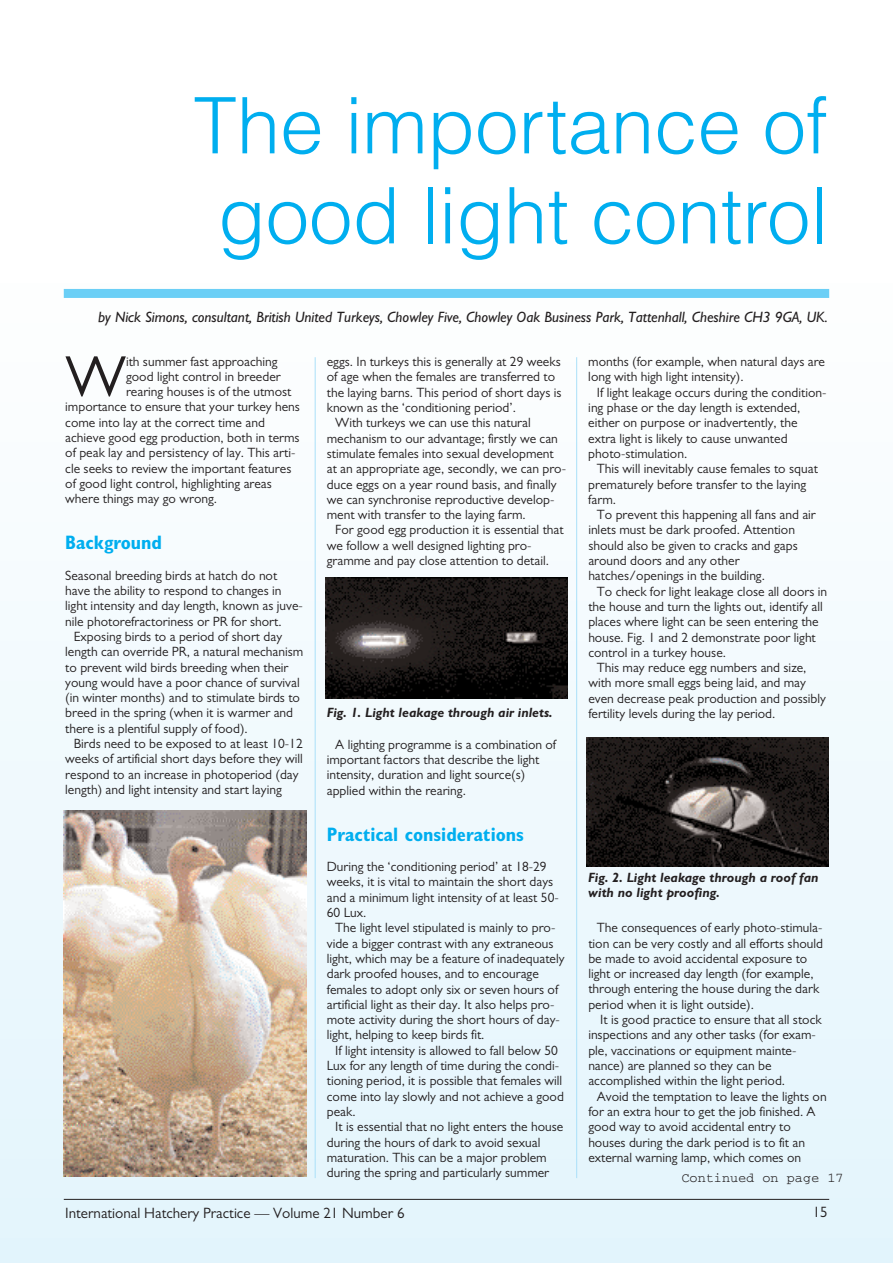
<style>
.page{position:relative;width:893px;height:1263px;background:#fff}
.page>*{position:absolute;margin:0;border:0;box-sizing:border-box;transform-origin:0 0}
.t1{font:300 78px/90px "Helvetica";color:#00aeef;text-align:center}
.t2{font:58.35px "Gill Sans";color:#231f20}
.t3{font:700 condensed 19.5px "Gill Sans";color:#00aeef}
.t4{font:italic 15px "Gill Sans";color:#231f20}
.t5{font:15px "Gill Sans";color:#231f20}
.t6{font:13.5px/15.3px "Gill Sans";color:#231f20}
.t7{font:italic 700 13.5px/15px "Gill Sans";color:#231f20}
.t8{font:13.5px "Courier";color:#231f20}
</style>
<div class="page">
<div style="left:0;top:268px;width:893px;height:995px;background:linear-gradient(to bottom,#fefefe,#e2f3fb)"></div>
<hr style="left:64px;top:1199px;width:765px;height:1px;background:#231f20">
<div style="left:64px;top:289px;width:765px;height:9px;background:#6bcff6"></div>
<hr style="left:315px;top:357px;width:1px;height:821px;background:#aae0f9">
<hr style="left:576px;top:357px;width:1px;height:821px;background:#aae0f9">
<img style="left:587px;top:738px;width:242px;height:128px">
<img style="left:325px;top:577px;width:243px;height:121px">
<img style="left:64px;top:811px;width:242px;height:366px">
<h1 class="t1" style="left:193px;top:81px;width:636px">The importance of good light control</h1>
<p class="t4" style="left:98px;top:312px;width:731px">by Nick Simons, consultant, British United Turkeys, Chowley Five, Chowley Oak Business Park, Tattenhall, Cheshire CH3 9GA, UK.</p>
<h2 class="t2" style="left:65px;top:356px;width:62px">W</h2>
<p class="t6" style="left:126px;top:355px;width:153px">ith summer fast approaching</p>
<p class="t6" style="left:126px;top:370px;width:156px">good light control in breeder</p>
<p class="t6" style="left:126px;top:385px;width:167px">rearing houses is of the utmost</p>
<p class="t6" style="left:65px;top:401px;width:236px">importance to ensure that your turkey hens</p>
<p class="t6" style="left:65px;top:416px;width:201px">come into lay at the correct time and</p>
<p class="t6" style="left:65px;top:431px;width:236px">achieve good egg production, both in terms</p>
<p class="t6" style="left:65px;top:447px;width:232px">of peak lay and persistency of lay. This arti-</p>
<p class="t6" style="left:65px;top:462px;width:228px">cle seeks to review the important features</p>
<p class="t6" style="left:65px;top:477px;width:208px">of good light control, highlighting areas</p>
<p class="t6" style="left:65px;top:492px;width:153px">where things may go wrong.</p>
<h3 class="t3" style="left:65px;top:535px;width:98px">Background</h3>
<p class="t6" style="left:65px;top:569px;width:214px">Seasonal breeding birds at hatch do not</p>
<p class="t6" style="left:65px;top:584px;width:218px">have the ability to respond to changes in</p>
<p class="t6" style="left:65px;top:600px;width:239px">light intensity and day length, known as juve-</p>
<p class="t6" style="left:65px;top:615px;width:218px">nile photorefractoriness or PR for short.</p>
<p class="t6" style="left:74px;top:630px;width:210px">Exposing birds to a period of short day</p>
<p class="t6" style="left:65px;top:645px;width:239px">length can override PR, a natural mechanism</p>
<p class="t6" style="left:65px;top:661px;width:225px">to prevent wild birds breeding when their</p>
<p class="t6" style="left:65px;top:676px;width:236px">young would have a poor chance of survival</p>
<p class="t6" style="left:65px;top:691px;width:236px">(in winter months) and to stimulate birds to</p>
<p class="t6" style="left:65px;top:707px;width:229px">breed in the spring (when it is warmer and</p>
<p class="t6" style="left:65px;top:722px;width:184px">there is a plentiful supply of food).</p>
<p class="t6" style="left:74px;top:737px;width:230px">Birds need to be exposed to at least 10-12</p>
<p class="t6" style="left:65px;top:753px;width:239px">weeks of artificial short days before they will</p>
<p class="t6" style="left:65px;top:768px;width:235px">respond to an increase in photoperiod (day</p>
<p class="t6" style="left:65px;top:783px;width:218px">length) and light intensity and start laying</p>
<p class="t6" style="left:327px;top:355px;width:235px">eggs. In turkeys this is generally at 29 weeks</p>
<p class="t6" style="left:327px;top:371px;width:230px">of age when the females are transferred to</p>
<p class="t6" style="left:327px;top:386px;width:236px">the laying barns. This period of short days is</p>
<p class="t6" style="left:327px;top:401px;width:191px">known as the ‘conditioning period’.</p>
<p class="t6" style="left:335px;top:417px;width:197px">With turkeys we can use this natural</p>
<p class="t6" style="left:327px;top:432px;width:233px">mechanism to our advantage; firstly we can</p>
<p class="t6" style="left:327px;top:447px;width:229px">stimulate females into sexual development</p>
<p class="t6" style="left:327px;top:462px;width:241px">at an appropriate age, secondly, we can pro-</p>
<p class="t6" style="left:327px;top:478px;width:231px">duce eggs on a year round basis, and finally</p>
<p class="t6" style="left:327px;top:493px;width:229px">we can synchronise reproductive develop-</p>
<p class="t6" style="left:327px;top:508px;width:200px">ment with transfer to the laying farm.</p>
<p class="t6" style="left:335px;top:524px;width:230px">For good egg production it is essential that</p>
<p class="t6" style="left:327px;top:539px;width:206px">we follow a well designed lighting pro-</p>
<p class="t6" style="left:327px;top:554px;width:224px">gramme and pay close attention to detail.</p>
<p class="t7" style="left:327px;top:706px;width:227px">Fig. 1. Light leakage through air inlets.</p>
<p class="t6" style="left:327px;top:738px;width:231px;text-indent:9px">A lighting programme is a combination of important factors that describe the light intensity, duration and light source(s) applied within the rearing.</p>
<h3 class="t3" style="left:327px;top:826px;width:199px">Practical considerations</h3>
<p class="t6" style="left:327px;top:860px;width:233px">During the ‘conditioning period’ at 18-29 weeks, it is vital to maintain the short days and a minimum light intensity of at least 50- 60 Lux.</p>
<p class="t6" style="left:327px;top:921px;width:239px;text-indent:9px">The light level stipulated is mainly to pro&shy;vide a bigger contrast with any extraneous light, which may be a feature of inadequately dark proofed houses, and to encourage females to adopt only six or seven hours of artificial light as their day. It also helps pro&shy;mote activity during the short hours of day&shy;light, helping to keep birds fit.</p>
<p class="t6" style="left:327px;top:1044px;width:239px;text-indent:9px">If light intensity is allowed to fall below 50<br>Lux for any length of time during the condi&shy;tioning period, it is possible that females will come into lay slowly and not achieve a good peak.</p>
<p class="t6" style="left:327px;top:1120px;width:238px;text-indent:9px">It is essential that no light enters the house during the hours of dark to avoid sexual maturation. This can be a major problem during the spring and particularly summer</p>
<p class="t6" style="left:588px;top:355px;width:238px">months (for example, when natural days are long with high light intensity).</p>
<p class="t6" style="left:588px;top:386px;width:240px;text-indent:9px">If light leakage occurs during the condition&shy;ing phase or the day length is extended, either on purpose or inadvertently, the extra light is likely to cause unwanted photo-stimulation.</p>
<p class="t6" style="left:588px;top:462px;width:231px;text-indent:9px">This will inevitably cause females to squat prematurely before transfer to the laying farm.</p>
<p class="t6" style="left:588px;top:508px;width:229px;text-indent:9px">To prevent this happening all fans and air inlets must be dark proofed. Attention should also be given to cracks and gaps around doors and any other hatches/openings in the building.</p>
<p class="t6" style="left:597px;top:585px;width:232px">To check for light leakage close all doors in</p>
<p class="t6" style="left:588px;top:600px;width:236px">the house and turn the lights out, identify all</p>
<p class="t6" style="left:588px;top:615px;width:232px">places where light can be seen entering the</p>
<p class="t6" style="left:588px;top:631px;width:229px">house. Fig. 1 and 2 demonstrate poor light</p>
<p class="t6" style="left:588px;top:646px;width:139px">control in a turkey house.</p>
<p class="t6" style="left:597px;top:661px;width:211px">This may reduce egg numbers and size,</p>
<p class="t6" style="left:588px;top:677px;width:219px">with more small eggs being laid, and may</p>
<p class="t6" style="left:588px;top:692px;width:239px">even decrease peak production and possibly</p>
<p class="t6" style="left:588px;top:707px;width:189px">fertility levels during the lay period.</p>
<p class="t7" style="left:588px;top:871px;width:232px">Fig. 2. Light leakage through a roof fan with no light proofing.</p>
<p class="t6" style="left:588px;top:921px;width:236px;text-indent:9px">The consequences of early photo-stimula&shy;tion can be very costly and all efforts should be made to avoid accidental exposure to light or increased day length (for example, through entering the house during the dark period when it is light outside).</p>
<p class="t6" style="left:588px;top:1013px;width:235px;text-indent:12px">It is good practice to ensure that all stock inspections and any other tasks (for exam&shy;ple, vaccinations or equipment mainte&shy;nance) are planned so they can be accomplished within the light period.</p>
<p class="t6" style="left:588px;top:1090px;width:240px;text-indent:9px">Avoid the temptation to leave the lights on for an extra hour to get the job finished. A good way to avoid accidental entry to houses during the dark period is to fit an external warning lamp, which comes on</p>
<p class="t8" style="left:681px;top:1173px;width:164px">Continued on page 17</p>
<p class="t5" style="left:65px;top:1208px;width:341px">International Hatchery Practice — Volume 21 Number 6</p>
<p class="t5" style="left:813px;top:1206px;width:16px">15</p>
</div>
